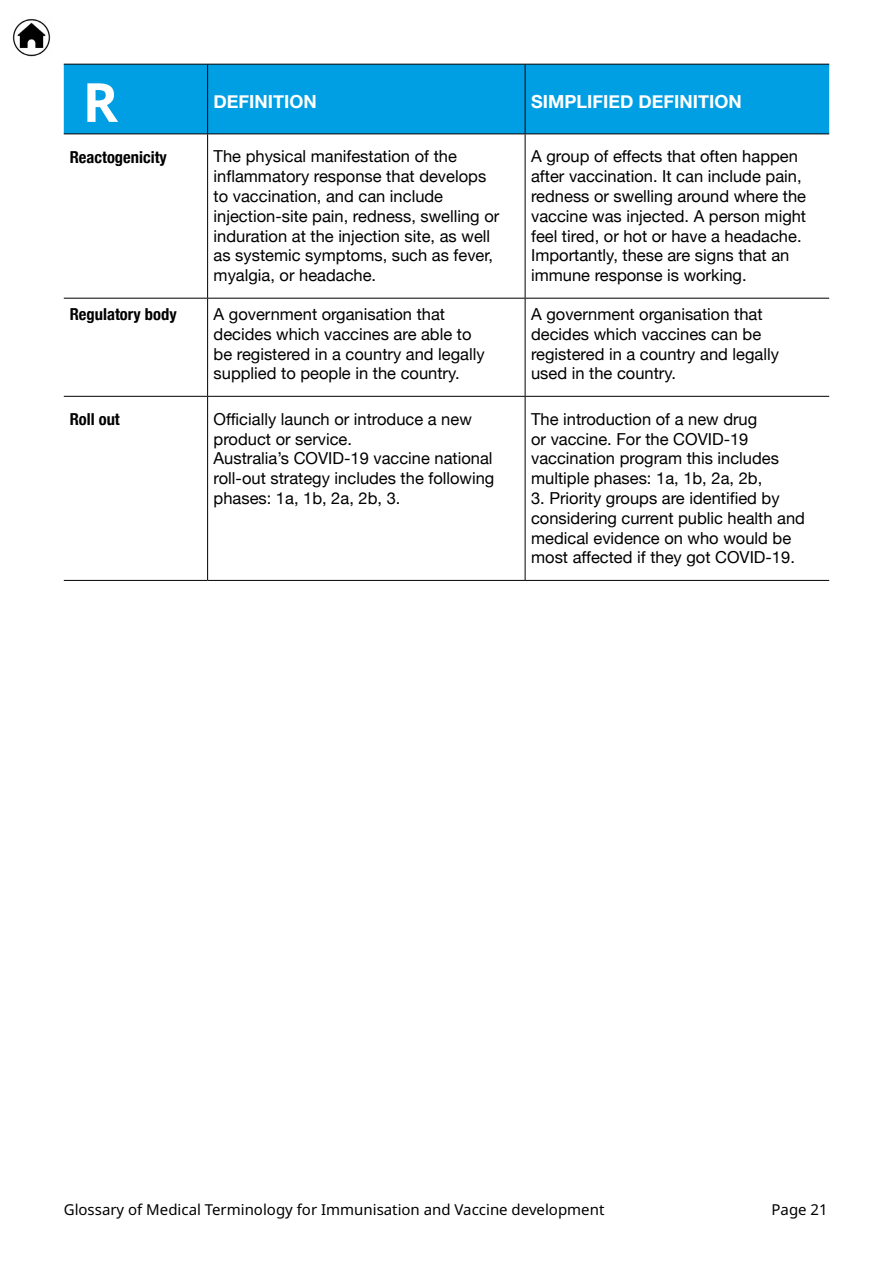
<style>
.page{position:relative;width:893px;height:1263px;background:#fff}
.page>*{position:absolute;margin:0;border:0;box-sizing:border-box;transform-origin:0 0}
.t1{font:700 54px "Noto Sans";color:#fff}
.Eng_Sub{font:700 18px "Helvetica Neue";color:#fff}
.Eng_Text_1{font:16.5px/19.8px "Helvetica Neue";color:#000}
.Eng_Sub_1{font:700 condensed 16.5px "Helvetica Neue";color:#000}
.t2{font:15px "Noto Sans";color:#000}
</style>
<div class="page">
<img style="left:12px;top:19px;width:39px;height:38px">
<div style="left:64px;top:65px;width:765px;height:69px;background:#009fe3"></div>
<hr style="left:64px;top:64px;width:144px;height:1px;background:#000">
<hr style="left:208px;top:64px;width:317px;height:1px;background:#000">
<hr style="left:525px;top:64px;width:304px;height:1px;background:#000">
<hr style="left:64px;top:134px;width:144px;height:1px;background:#000">
<hr style="left:208px;top:134px;width:317px;height:1px;background:#000">
<hr style="left:525px;top:134px;width:304px;height:1px;background:#000">
<hr style="left:64px;top:298px;width:144px;height:1px;background:#000">
<hr style="left:208px;top:298px;width:317px;height:1px;background:#000">
<hr style="left:525px;top:298px;width:304px;height:1px;background:#000">
<hr style="left:64px;top:396px;width:144px;height:1px;background:#000">
<hr style="left:208px;top:396px;width:317px;height:1px;background:#000">
<hr style="left:525px;top:396px;width:304px;height:1px;background:#000">
<hr style="left:64px;top:580px;width:144px;height:1px;background:#000">
<hr style="left:208px;top:580px;width:317px;height:1px;background:#000">
<hr style="left:525px;top:580px;width:304px;height:1px;background:#000">
<hr style="left:207px;top:65px;width:1px;height:69px;background:#000">
<hr style="left:525px;top:65px;width:1px;height:69px;background:#000">
<hr style="left:207px;top:134px;width:1px;height:164px;background:#000">
<hr style="left:525px;top:134px;width:1px;height:164px;background:#000">
<hr style="left:207px;top:299px;width:1px;height:97px;background:#000">
<hr style="left:525px;top:299px;width:1px;height:97px;background:#000">
<hr style="left:207px;top:397px;width:1px;height:183px;background:#000">
<hr style="left:525px;top:397px;width:1px;height:183px;background:#000">
<p class="t1" style="left:83px;top:64px;width:37px">R</p>
<p class="Eng_Sub" style="left:214px;top:87px;width:105px">DEFINITION</p>
<p class="Eng_Sub" style="left:531px;top:87px;width:212px">SIMPLIFIED DEFINITION</p>
<p class="Eng_Sub_1" style="left:70px;top:143px;width:99px">Reactogenicity</p>
<p class="Eng_Text_1" style="left:214px;top:148px;width:245px">The physical manifestation of the</p>
<p class="Eng_Text_1" style="left:214px;top:167px;width:287px">inflammatory response that develops to vaccination, and can include injection-site pain, redness, swelling or induration at the injection site, as well as systemic symptoms, such as fever, myalgia, or headache.</p>
<p class="Eng_Text_1" style="left:531px;top:148px;width:277px">A group of effects that often happen after vaccination It. can include pain, redness or swelling around where the vaccine was injected A. person might feel tired, or hot or have a headache.<br>Importantly, these are signs that an immune response is working.</p>
<p class="Eng_Sub_1" style="left:70px;top:300px;width:109px">Regulatory body</p>
<p class="Eng_Text_1" style="left:214px;top:305px;width:233px">A government organisation that</p>
<p class="Eng_Text_1" style="left:214px;top:325px;width:273px">decides which vaccines are able to be registered in a country and legally supplied to people in the country.</p>
<p class="Eng_Text_1" style="left:531px;top:305px;width:249px">A government organisation that decides which vaccines can be registered in a country and legally used in the country.</p>
<p class="Eng_Sub_1" style="left:70px;top:405px;width:52px">Roll out</p>
<p class="Eng_Text_1" style="left:214px;top:410px;width:260px">Officially launch or introduce a new</p>
<p class="Eng_Text_1" style="left:214px;top:430px;width:140px">product or service.</p>
<p class="Eng_Text_1" style="left:214px;top:450px;width:282px;text-align:justify">Australia s’ COVID-19 vaccine national roll-out strategy includes the following p h a s e s , b2, a2, b1, a1: 3 .</p>
<p class="Eng_Text_1" style="left:531px;top:410px;width:249px">The introduction of a new drug<br>or vaccine. For the COVID-19 vaccination program this includes m u l t i p l e p h a s e s ,b2, a2,b1, a1:</p>
<p class="Eng_Text_1" style="left:531px;top:489px;width:275px">3. Priority groups are identified by considering current public health and medical evidence on who would be most affected if they got COVID-19.</p>
<p class="t2" style="left:64px;top:1199px;width:542px">Glossary of Medical Terminology for Immunisation and Vaccine development</p>
<p class="t2" style="left:771px;top:1199px;width:58px">Page 21</p>
</div>
